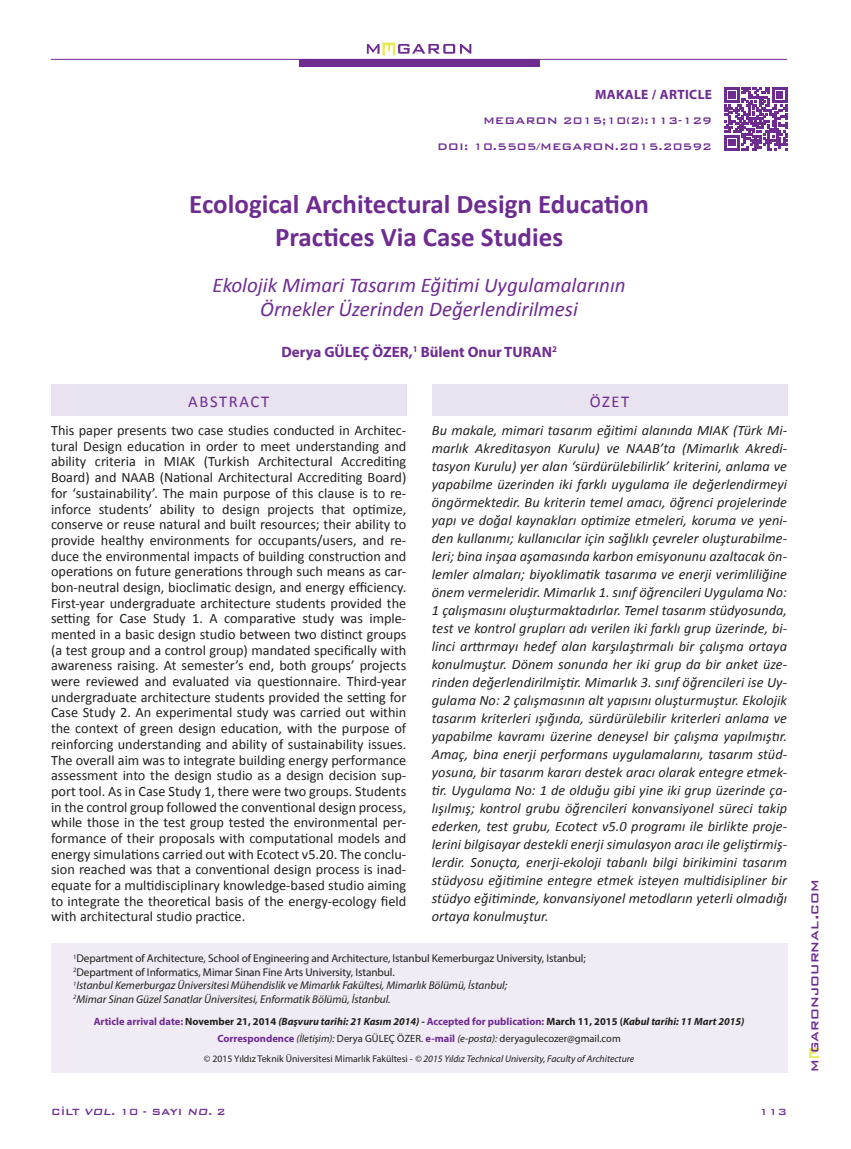
<style>
.page{position:relative;width:851px;height:1149px;background:#fff}
.page>*{position:absolute;margin:0;border:0;box-sizing:border-box;transform-origin:0 0}
.t1{font:700 27px/33px "Calibri";color:#6e2c91;text-align:center}
.t2{font:italic 21px/24px "Calibri";color:#6e2c91;text-align:center}
.t3{font:500 16.5px "Bank Gothic BT";letter-spacing:.01em;color:#6e2c91}
.t4{font:16.5px "Calibri";letter-spacing:.1em;color:#6e2c91}
.t5{font:700 15px "Myriad Pro";color:#6e2c91}
.t6{font:14.25px/15.8px "Calibri";color:#231f20;text-align:justify}
.t7{font:italic 14.25px/18px "Calibri";letter-spacing:.005em;color:#231f20;text-align:justify}
.t8{font:700 13.5px "Myriad Pro";letter-spacing:.025em;color:#6e2c91}
.t9{font:500 12.75px/25.5px "Bank Gothic";color:#6e2c91;text-align:right}
.t10{font:500 12px "Bank Gothic BT";color:#6e2c91}
.t11{font:11.25px/13.5px "Myriad Pro";letter-spacing:-.01em;color:#231f20}
.t12{font:700 10.5px/16.8px "Myriad Pro";color:#6e2c91;text-align:center}
.t13{font:italic 9.75px "Myriad Pro";color:#231f20}
.s1{font-style:italic}
.s2{color:#231f20}
.s3{font-style:italic;color:#231f20}
.s4{font-weight:400;font-style:italic;color:#231f20}
.s5{font-weight:400;color:#231f20}
.s6{font-style:normal}
</style>
<div class="page">
<div style="left:51px;top:942px;width:736px;height:129px;background:#f0ebf4"></div>
<div style="left:299px;top:59px;width:240px;height:7px;background:#6e2c91"></div>
<svg style="left:809px;top:1048px;width:10px;height:9px"></svg>
<svg style="left:367px;top:43px;width:104px;height:13px"></svg>
<hr style="left:51px;top:59px;width:736px;height:1px;background:#6e2c91">
<svg style="left:724px;top:87px;width:63px;height:63px"></svg>
<div style="left:51px;top:384px;width:355px;height:32px;background:#e9e2ef"></div>
<div style="left:432px;top:384px;width:355px;height:32px;background:#e9e2ef"></div>
<p class="t8" style="left:595px;top:85px;width:118px">MAKALE / ARTICLE</p>
<p class="t9" style="left:437px;top:107px;width:276px">MEGARON 2015;10(2):113-129<br>DOI: 10.5505/MEGARON.2015.20592</p>
<h1 class="t1" style="left:189px;top:186px;width:461px">Ecological Architectural Design Education<br>Practices Via Case Studies</h1>
<h2 class="t2" style="left:212px;top:272px;width:414px">Ekolojik Mimari Tasarım Eğitimi Uygulamalarının<br>Örnekler Üzerinden Değerlendirilmesi</h2>
<p class="t5" style="left:281px;top:342px;width:277px">Derya GÜLEÇ ÖZER,<sup>1</sup> Bülent Onur TURAN<sup>2</sup></p>
<p class="t4" style="left:188px;top:390px;width:82px">ABSTRACT</p>
<p class="t4" style="left:589px;top:390px;width:41px">ÖZET</p>
<p class="t6" style="left:51px;top:421px;width:357px">This paper presents two case studies conducted in Architec&shy;tural Design education in order to meet understanding and ability criteria in MIAK (Turkish Architectural Accrediting Board) and NAAB (National Architectural Accrediting Board) for ‘sustainability’. The main purpose of this clause is to re&shy;inforce students’ ability to design projects that optimize, conserve or reuse natural and built resources; their ability to provide healthy environments for occupants/users, and re&shy;duce the environmental impacts of building construction and operations on future generations through such means as car&shy;bon-neutral design, bioclimatic design, and energy efficiency.<br>First-year undergraduate architecture students provided the setting for Case Study 1. A comparative study was imple&shy;mented in a basic design studio between two distinct groups (a test group and a control group) mandated specifically with awareness raising. At semester’s end, both groups’ projects were reviewed and evaluated via questionnaire. Third-year undergraduate architecture students provided the setting for Case Study 2. An experimental study was carried out within the context of green design education, with the purpose of reinforcing understanding and ability of sustainability issues.<br>The overall aim was to integrate building energy performance assessment into the design studio as a design decision sup&shy;port tool. As in Case Study 1, there were two groups. Students in the control group followed the conventional design process, while those in the test group tested the environmental per&shy;formance of their proposals with computational models and energy simulations carried out with Ecotect v5.20. The conclu&shy;sion reached was that a conventional design process is inad&shy;equate for a multidisciplinary knowledge-based studio aiming to integrate the theoretical basis of the energy-ecology field with architectural studio practice.</p>
<p class="t7" style="left:432px;top:420px;width:357px">Bu makale, mimari tasarım eğitimi alanında MIAK (Türk Mi&shy;marlık Akreditasyon Kurulu) ve NAAB’ta (Mimarlık Akredi&shy;tasyon Kurulu) yer alan ‘sürdürülebilirlik’ kriterini, anlama ve yapabilme üzerinden iki farklı uygulama ile değerlendirmeyi öngörmektedir. Bu kriterin temel amacı, öğrenci projelerinde yapı ve doğal kaynakları optimize etmeleri, koruma ve yeni&shy;den kullanımı; kullanıcılar için sağlıklı çevreler oluşturabilme&shy;leri; bina inşaa aşamasında karbon emisyonunu azaltacak ön&shy;lemler almaları; biyoklimatik tasarıma ve enerji verimliliğine önem vermeleridir. Mimarlık 1. sınıf öğrencileri Uygulama No:<br>1 çalışmasını oluşturmaktadırlar. Temel tasarım stüdyosunda, test ve kontrol grupları adı verilen iki farklı grup üzerinde, bi&shy;linci arttırmayı hedef alan karşılaştırmalı bir çalışma ortaya konulmuştur. Dönem sonunda her iki grup da bir anket üze&shy;rinden değerlendirilmiştir. Mimarlık 3. sınıf öğrencileri ise Uy&shy;gulama No: 2 çalışmasının alt yapısını oluşturmuştur. Ekolojik tasarım kriterleri ışığında, sürdürülebilir kriterleri anlama ve yapabilme kavramı üzerine deneysel bir çalışma yapılmıştır.<br>Amaç, bina enerji performans uygulamalarını, tasarım stüd&shy;yosuna, bir tasarım kararı destek aracı olarak entegre etmek&shy;tir. Uygulama No: 1 de olduğu gibi yine iki grup üzerinde ça&shy;lışılmış; kontrol grubu öğrencileri konvansiyonel süreci takip ederken, test grubu, Ecotect v5.0 programı ile birlikte proje&shy;lerini bilgisayar destekli enerji simulasyon aracı ile geliştirmiş&shy;lerdir. Sonuçta, enerji-ekoloji tabanlı bilgi birikimini tasarım stüdyosu eğitimine entegre etmek isteyen multidisipliner bir stüdyo eğitiminde, konvansiyonel metodların yeterli olmadığı ortaya konulmuştur.</p>
<p class="t11" style="left:73px;top:951px;width:514px"><sup>1</sup>Department of Architecture, School of Engineering and Architecture, Istanbul Kemerburgaz University, Istanbul; <sup>2</sup>Department of Informatics, Mimar Sinan Fine Arts University, Istanbul.<br><sup>1</sup><span class="s1">Istanbul Kemerburgaz Üniversitesi Mühendislik ve Mimarlık Fakültesi, Mimarlık Bölümü, İstanbul;<br></span><sup>2</sup><span class="s1">Mimar Sinan Güzel Sanatlar Üniversitesi, Enformatik Bölümü, İstanbul.</span></p>
<p class="t12" style="left:94px;top:1012px;width:652px">Article arrival date: <span class="s2">November 21, 2014</span> <span class="s3">(Başvuru tarihi: 21 Kasım 2014) -</span> Accepted for publication: <span class="s2">March 11, 2015 (</span><span class="s3">Kabul tarihi: 11 Mart 2015)<br></span>Correspondence <span class="s4">(İletişim):</span> <span class="s5">Derya GÜLEÇ ÖZER.</span> e-mail <span class="s4">(e-posta):</span> <span class="s5">deryagulecozer@gmail.com</span></p>
<p class="t13" style="left:204px;top:1052px;width:432px"><span class="s6">© 2015 Yıldız Teknik Üniversitesi Mimarlık Fakültesi -</span> © 2015 Yıldız Technical University, Faculty of Architecture</p>
<p class="t10" style="left:51px;top:1104px;width:176px">CİLT <span class="s1">VOL.</span> 10 - SAYI <span class="s1">NO.</span> 2</p>
<p class="t10" style="left:759px;top:1104px;width:29px">113</p>
<p class="t3" style="left:805px;top:1071px;width:194px;rotate:-90deg">m garonjournal.com</p>
</div>
